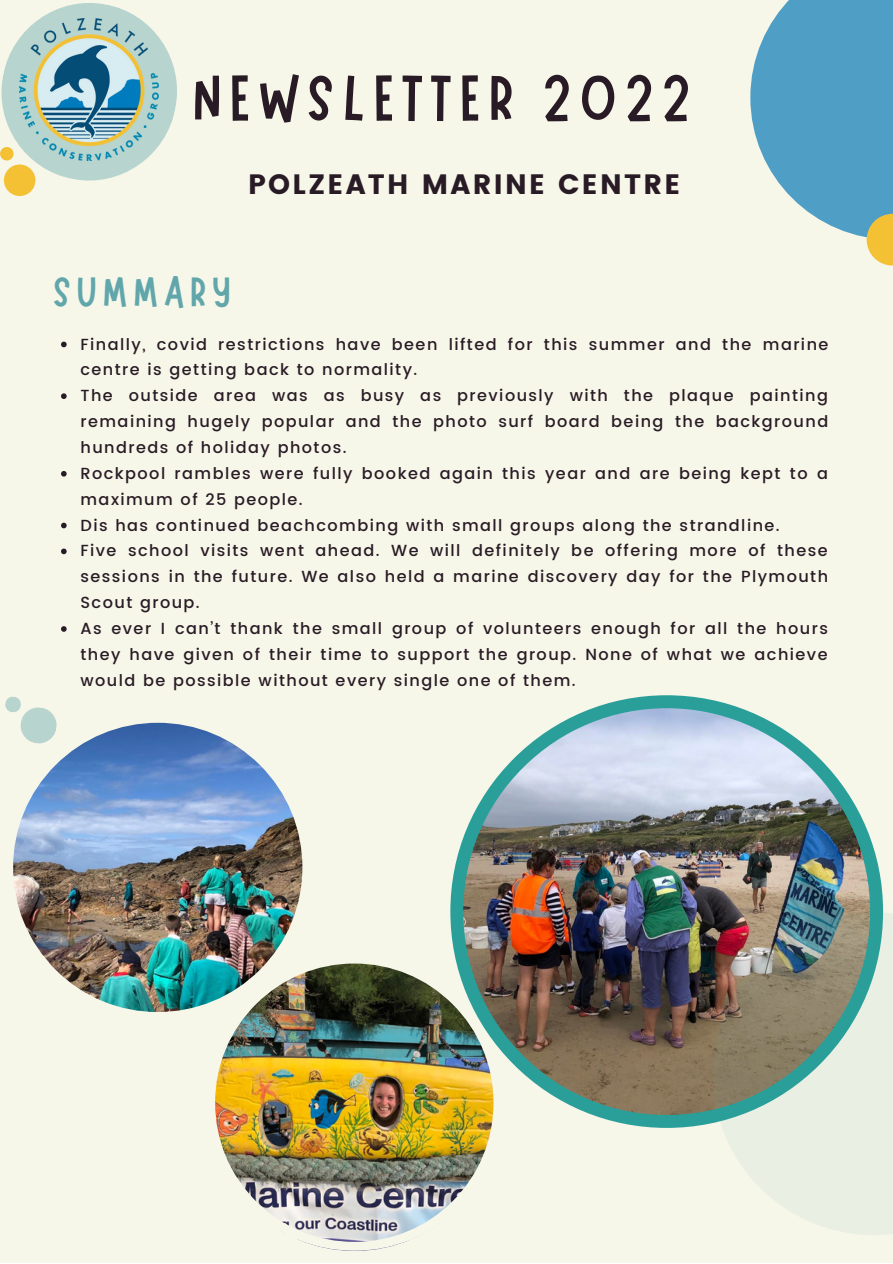
<style>
.page{position:relative;width:893px;height:1264px;background:#fff}
.page>*{position:absolute;margin:0;border:0;box-sizing:border-box;transform-origin:0 0}
.t1{font:65.1px "Marykate";letter-spacing:.125em;color:#291b25}
.t2{font:42.6px "Marykate";letter-spacing:.125em;color:#61a6ab}
.t3{font:27.9px "Poppins";letter-spacing:.085em;color:#291b25}
.t4{font:500 16.05px/25.8px "Poppins";letter-spacing:.09em;color:#291b25}
</style>
<div class="page">
<div style="left:0;top:0;width:892px;height:1262px;background:#f6f6e9"></div>
<svg style="left:0;top:3px;width:177px;height:192px"></svg>
<div style="left:4px;top:164px;width:31px;height:32px;background:#f4c135;border-radius:50%"></div>
<img style="left:19px;top:19px;width:140px;height:141px">
<svg style="left:61px;top:341px;width:6px;height:6px"></svg>
<svg style="left:61px;top:393px;width:6px;height:6px"></svg>
<svg style="left:61px;top:471px;width:6px;height:5px"></svg>
<svg style="left:61px;top:522px;width:6px;height:6px"></svg>
<svg style="left:61px;top:548px;width:6px;height:6px"></svg>
<svg style="left:61px;top:626px;width:6px;height:5px"></svg>
<svg style="left:685px;top:909px;width:207px;height:326px;fill:#e9efe3"></svg>
<svg style="left:5px;top:696px;width:46px;height:17px"></svg>
<div style="left:0;top:147px;width:14px;height:13px;background:#f4c135;border-radius:50%"></div>
<svg style="left:750px;top:0;width:142px;height:265px"></svg>
<img style="left:450px;top:695px;width:433px;height:432px">
<img style="left:215px;top:954px;width:287px;height:296px">
<img style="left:13px;top:713px;width:298px;height:308px">
<h1 class="t1" style="left:192px;top:56px;width:499px">NEWSLETTER 2022</h1>
<h3 class="t3" style="left:248px;top:168px;width:434px">POLZEATH MARINE CENTRE</h3>
<h2 class="t2" style="left:53px;top:264px;width:179px">SUMMARY</h2>
<p class="t4" style="left:80px;top:331px;width:749px">Finally, covid restrictions have been lifted for this summer and the marine centre is getting back to normality.<br>The outside area was as busy as previously with the plaque painting remaining hugely popular and the photo surf board being the background hundreds of holiday photos.<br>Rockpool rambles were fully booked again this year and are being kept to a maximum of 25 people.<br>Dis has continued beachcombing with small groups along the strandline.<br>Five school visits went ahead. We will definitely be offering more of these sessions in the future. We also held a marine discovery day for the Plymouth Scout group.<br>As ever I can’t thank the small group of volunteers enough for all the hours they have given of their time to support the group. None of what we achieve would be possible without every single one of them.</p>
</div>
